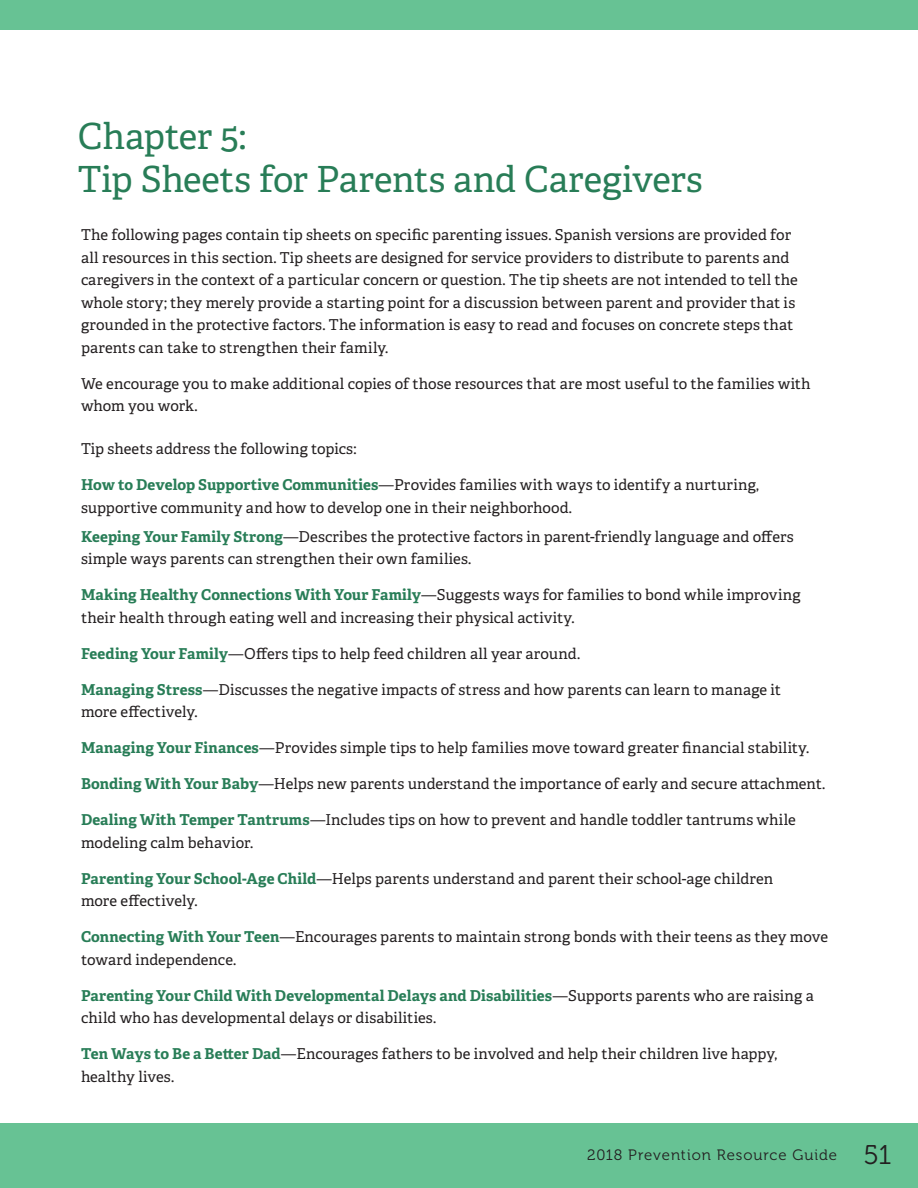
<style>
.page{position:relative;width:918px;height:1188px;background:#fff}
.page>*{position:absolute;margin:0;border:0;box-sizing:border-box;transform-origin:0 0}
.t1{font:36px/43.2px "Adelle PE";letter-spacing:-.01em;color:#287d57}
.t2{font:15px/22.5px "Adelle PE";letter-spacing:.005em;color:#231f20}
.t3{font:15px "Museo 300";letter-spacing:.06em;color:#231f20}
.s1{font-weight:700;color:#287d57}
.s2{font-size:27px}
</style>
<div class="page">
<div style="left:1px;top:1123px;width:917px;height:65px;background:#67c294"></div>
<hr style="left:0;top:1123px;width:1px;height:65px;background:#67c294">
<div style="left:1px;top:0;width:917px;height:29px;background:#67c294"></div>
<svg style="left:0;top:0;width:1px;height:29px"></svg>
<h1 class="t1" style="left:78px;top:113px;width:626px">Chapter 5:<br>Tip Sheets for Parents and Caregivers</h1>
<p class="t2" style="left:81px;top:223px;width:718px">The following pages contain tip sheets on specific parenting issues. Spanish versions are provided for all resources in this section. Tip sheets are designed for service providers to distribute to parents and caregivers in the context of a particular concern or question. The tip sheets are not intended to tell the whole story; they merely provide a starting point for a discussion between parent and provider that is grounded in the protective factors. The information is easy to read and focuses on concrete steps that parents can take to strengthen their family.</p>
<p class="t2" style="left:81px;top:372px;width:731px">We encourage you to make additional copies of those resources that are most useful to the families with whom you work.</p>
<p class="t2" style="left:81px;top:437px;width:277px">Tip sheets address the following topics:</p>
<p class="t2" style="left:81px;top:473px;width:680px"><span class="s1">How to Develop Supportive Communities</span>—Provides families with ways to identify a nurturing, supportive community and how to develop one in their neighborhood.</p>
<p class="t2" style="left:81px;top:525px;width:714px"><span class="s1">Keeping Your Family Strong</span>—Describes the protective factors in parent-friendly language and offers simple ways parents can strengthen their own families.</p>
<p class="t2" style="left:81px;top:583px;width:721px"><span class="s1">Making Healthy Connections With Your Family</span>—Suggests ways for families to bond while improving their health through eating well and increasing their physical activity.</p>
<p class="t2" style="left:81px;top:642px;width:501px"><span class="s1">Feeding Your Family</span>—Offers tips to help feed children all year around.</p>
<p class="t2" style="left:81px;top:678px;width:701px"><span class="s1">Managing Stress</span>—Discusses the negative impacts of stress and how parents can learn to manage it more effectively.</p>
<p class="t2" style="left:81px;top:736px;width:730px"><span class="s1">Managing Your Finances</span>—Provides simple tips to help families move toward greater financial stability.</p>
<p class="t2" style="left:81px;top:772px;width:746px"><span class="s1">Bonding With Your Baby</span>—Helps new parents understand the importance of early and secure attachment.</p>
<p class="t2" style="left:81px;top:808px;width:716px"><span class="s1">Dealing With Temper Tantrums</span>—Includes tips on how to prevent and handle toddler tantrums while modeling calm behavior.</p>
<p class="t2" style="left:81px;top:867px;width:694px"><span class="s1">Parenting Your School-Age Child</span>—Helps parents understand and parent their school-age children more effectively.</p>
<p class="t2" style="left:81px;top:925px;width:749px"><span class="s1">Connecting With Your Teen</span>—Encourages parents to maintain strong bonds with their teens as they move toward independence.</p>
<p class="t2" style="left:81px;top:984px;width:734px"><span class="s1">Parenting Your Child With Developmental Delays and Disabilities</span>—Supports parents who are raising a child who has developmental delays or disabilities.</p>
<p class="t2" style="left:81px;top:1042px;width:698px"><span class="s1">Ten Ways to Be a Better Dad</span>—Encourages fathers to be involved and help their children live happy, healthy lives.</p>
<p class="t3" style="left:587px;top:1146px;width:306px">2018 Prevention Resource Guide <span class="s2">51</span></p>
</div>
